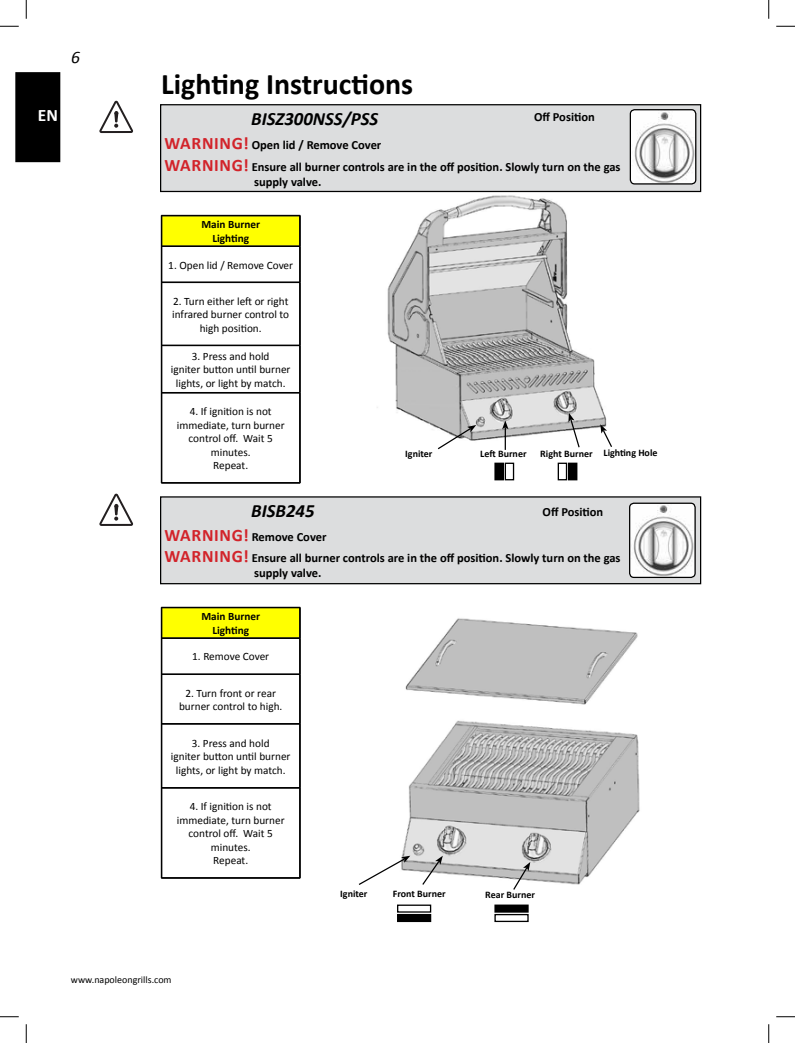
<style>
.page{position:relative;width:795px;height:1043px;background:#fff}
.page>*{position:absolute;margin:0;border:0;box-sizing:border-box;transform-origin:0 0}
.t1{font:700 30px "Calibri";color:#000}
.t2{font:italic 700 18.75px "Calibri";color:#000}
.t3{font:700 17.5px "Calibri";color:#fff}
.t4{font:italic 17.5px "Calibri";color:#000}
.t5{font:700 12.5px/21.8px "Calibri";color:#000}
.t6{font:11.25px/13.5px "Calibri";color:#000;text-align:center}
.t7{font:700 11.25px/13.5px "Calibri";color:#000;text-align:center}
.t8{font:700 10px "Calibri";color:#000}
.t9{font:10px "Calibri";color:#000}
.s1{font-size:17.5px;color:#d2232a}
</style>
<div class="page">
<div style="left:161px;top:497px;width:540px;height:86px;background:#dcddde"></div>
<div style="left:160px;top:496px;width:541px;height:88px;border:1px solid #000"></div>
<div style="left:161px;top:105px;width:540px;height:86px;background:#dcddde"></div>
<div style="left:160px;top:104px;width:541px;height:88px;border:1px solid #000"></div>
<div style="left:16px;top:73px;width:44px;height:88px;background:#000"></div>
<div style="left:15px;top:72px;width:45px;height:90px;border:1px solid #000"></div>
<img style="left:402px;top:618px;width:238px;height:266px">
<div style="left:162px;top:215px;width:138px;height:31px;background:#ff0"></div>
<hr style="left:162px;top:215px;width:138px;height:1px;background:#000">
<hr style="left:162px;top:216px;width:138px;height:1px;background:#000">
<hr style="left:161px;top:215px;width:1px;height:31px;background:#000">
<hr style="left:162px;top:216px;width:1px;height:30px;background:#000">
<hr style="left:299px;top:216px;width:1px;height:30px;background:#000">
<hr style="left:300px;top:215px;width:1px;height:31px;background:#000">
<hr style="left:162px;top:246px;width:138px;height:1px;background:#000">
<hr style="left:161px;top:246px;width:1px;height:36px;background:#000">
<hr style="left:162px;top:246px;width:1px;height:36px;background:#000">
<hr style="left:299px;top:246px;width:1px;height:36px;background:#000">
<hr style="left:300px;top:246px;width:1px;height:36px;background:#000">
<hr style="left:162px;top:282px;width:138px;height:1px;background:#000">
<hr style="left:161px;top:282px;width:1px;height:63px;background:#000">
<hr style="left:162px;top:282px;width:1px;height:63px;background:#000">
<hr style="left:299px;top:282px;width:1px;height:63px;background:#000">
<hr style="left:300px;top:282px;width:1px;height:63px;background:#000">
<hr style="left:162px;top:345px;width:138px;height:1px;background:#000">
<hr style="left:161px;top:345px;width:1px;height:48px;background:#000">
<hr style="left:162px;top:346px;width:1px;height:46px;background:#000">
<hr style="left:299px;top:346px;width:1px;height:46px;background:#000">
<hr style="left:300px;top:345px;width:1px;height:48px;background:#000">
<hr style="left:162px;top:392px;width:138px;height:1px;background:#000">
<hr style="left:162px;top:393px;width:138px;height:1px;background:#000">
<hr style="left:161px;top:393px;width:1px;height:90px;background:#000">
<hr style="left:162px;top:393px;width:1px;height:89px;background:#000">
<hr style="left:299px;top:393px;width:1px;height:89px;background:#000">
<hr style="left:300px;top:393px;width:1px;height:90px;background:#000">
<hr style="left:162px;top:482px;width:138px;height:1px;background:#000">
<hr style="left:161px;top:483px;width:139px;height:1px;background:#000">
<div style="left:162px;top:607px;width:138px;height:31px;background:#ff0"></div>
<hr style="left:162px;top:607px;width:138px;height:1px;background:#000">
<hr style="left:161px;top:607px;width:1px;height:31px;background:#000">
<hr style="left:162px;top:608px;width:1px;height:30px;background:#000">
<hr style="left:299px;top:608px;width:1px;height:30px;background:#000">
<hr style="left:300px;top:607px;width:1px;height:31px;background:#000">
<hr style="left:162px;top:637px;width:138px;height:1px;background:#000">
<hr style="left:162px;top:638px;width:138px;height:1px;background:#000">
<hr style="left:161px;top:638px;width:1px;height:36px;background:#000">
<hr style="left:162px;top:638px;width:1px;height:36px;background:#000">
<hr style="left:299px;top:638px;width:1px;height:36px;background:#000">
<hr style="left:300px;top:638px;width:1px;height:36px;background:#000">
<hr style="left:162px;top:673px;width:138px;height:1px;background:#000">
<hr style="left:162px;top:674px;width:138px;height:1px;background:#000">
<hr style="left:161px;top:674px;width:1px;height:49px;background:#000">
<hr style="left:162px;top:674px;width:1px;height:49px;background:#000">
<hr style="left:299px;top:674px;width:1px;height:49px;background:#000">
<hr style="left:300px;top:674px;width:1px;height:49px;background:#000">
<hr style="left:162px;top:723px;width:138px;height:1px;background:#000">
<hr style="left:162px;top:724px;width:138px;height:1px;background:#000">
<hr style="left:161px;top:723px;width:1px;height:64px;background:#000">
<hr style="left:162px;top:724px;width:1px;height:63px;background:#000">
<hr style="left:299px;top:724px;width:1px;height:63px;background:#000">
<hr style="left:300px;top:723px;width:1px;height:64px;background:#000">
<hr style="left:162px;top:787px;width:138px;height:1px;background:#000">
<hr style="left:162px;top:788px;width:138px;height:1px;background:#000">
<hr style="left:161px;top:787px;width:1px;height:91px;background:#000">
<hr style="left:162px;top:788px;width:1px;height:89px;background:#000">
<hr style="left:299px;top:788px;width:1px;height:89px;background:#000">
<hr style="left:300px;top:787px;width:1px;height:91px;background:#000">
<hr style="left:162px;top:877px;width:138px;height:1px;background:#000">
<hr style="left:161px;top:878px;width:139px;height:1px;background:#000">
<svg style="left:99px;top:101px;width:34px;height:32px"></svg>
<svg style="left:99px;top:493px;width:34px;height:33px"></svg>
<img style="left:377px;top:195px;width:230px;height:246px">
<svg style="left:436px;top:425px;width:40px;height:25px"></svg>
<svg style="left:502px;top:420px;width:7px;height:30px"></svg>
<svg style="left:568px;top:413px;width:13px;height:35px"></svg>
<svg style="left:600px;top:424px;width:12px;height:23px"></svg>
<svg style="left:359px;top:855px;width:51px;height:30px"></svg>
<svg style="left:421px;top:855px;width:22px;height:30px"></svg>
<svg style="left:512px;top:862px;width:18px;height:28px"></svg>
<img style="left:630px;top:110px;width:66px;height:74px">
<div style="left:630px;top:109px;width:66px;height:75px;border:1px solid #000;border-radius:4px"></div>
<img style="left:631px;top:504px;width:63px;height:72px">
<div style="left:629px;top:502px;width:67px;height:76px;border:1px solid #000;border-radius:4px"></div>
<div style="left:495px;top:905px;width:33px;height:7px;background:#000"></div>
<div style="left:494px;top:904px;width:35px;height:8px;border:1px solid #000"></div>
<div style="left:494px;top:914px;width:35px;height:8px;border:1px solid #000"></div>
<div style="left:495px;top:463px;width:8px;height:17px;background:#000"></div>
<div style="left:494px;top:462px;width:10px;height:18px;border:1px solid #000"></div>
<div style="left:505px;top:462px;width:9px;height:18px;border:1px solid #000"></div>
<div style="left:558px;top:462px;width:9px;height:18px;border:1px solid #000"></div>
<div style="left:569px;top:463px;width:8px;height:17px;background:#000"></div>
<div style="left:568px;top:462px;width:9px;height:18px;border:1px solid #000"></div>
<div style="left:398px;top:914px;width:33px;height:7px;background:#000"></div>
<div style="left:397px;top:914px;width:34px;height:8px;border:1px solid #000"></div>
<div style="left:397px;top:904px;width:34px;height:8px;border:1px solid #000"></div>
<svg style="left:0;top:25px;width:19px;height:2px"></svg>
<svg style="left:776px;top:25px;width:19px;height:2px"></svg>
<svg style="left:0;top:1016px;width:19px;height:1px"></svg>
<svg style="left:776px;top:1016px;width:19px;height:1px"></svg>
<svg style="left:25px;top:0;width:2px;height:19px"></svg>
<svg style="left:25px;top:1024px;width:2px;height:18px"></svg>
<svg style="left:768px;top:0;width:2px;height:19px"></svg>
<svg style="left:768px;top:1024px;width:2px;height:18px"></svg>
<h3 class="t4" style="left:71px;top:46px;width:10px">6</h3>
<h1 class="t1" style="left:161px;top:65px;width:253px">Lighting Instructions</h1>
<h3 class="t3" style="left:38px;top:104px;width:22px">EN</h3>
<h2 class="t2" style="left:251px;top:107px;width:129px">BISZ300NSS/PSS</h2>
<p class="t5" style="left:164px;top:134px;width:458px"><span class="s1">WARNING!</span> Open lid / Remove Cover<br><span class="s1">WARNING!</span> Ensure all burner controls are in the off position. Slowly turn on the gas</p>
<p class="t5" style="left:254px;top:170px;width:69px">supply valve.</p>
<p class="t7" style="left:201px;top:218px;width:60px">Main Burner<br>Lighting</p>
<p class="t6" style="left:168px;top:258px;width:126px">1. Open lid / Remove Cover</p>
<p class="t6" style="left:172px;top:294px;width:119px">2. Turn either left or right infrared burner control to high position.</p>
<p class="t6" style="left:171px;top:349px;width:121px">3. Press and hold<br>igniter button until burner lights, or light by match.</p>
<p class="t6" style="left:177px;top:404px;width:109px">4. If ignition is not immediate, turn burner control off. Wait 5 minutes.<br>Repeat.</p>
<h2 class="t2" style="left:251px;top:498px;width:65px">BISB245</h2>
<p class="t5" style="left:164px;top:525px;width:458px"><span class="s1">WARNING!</span> Remove Cover<br><span class="s1">WARNING!</span> Ensure all burner controls are in the off position. Slowly turn on the gas</p>
<p class="t5" style="left:254px;top:562px;width:69px">supply valve.</p>
<p class="t7" style="left:201px;top:610px;width:60px">Main Burner<br>Lighting</p>
<p class="t6" style="left:192px;top:650px;width:78px">1. Remove Cover</p>
<p class="t6" style="left:179px;top:686px;width:105px">2. Turn front or rear burner control to high.</p>
<p class="t6" style="left:171px;top:736px;width:121px">3. Press and hold<br>igniter button until burner lights, or light by match.</p>
<p class="t6" style="left:177px;top:799px;width:109px">4. If ignition is not immediate, turn burner control off. Wait 5 minutes.<br>Repeat.</p>
<p class="t5" style="left:534px;top:106px;width:62px">Off Position</p>
<p class="t8" style="left:603px;top:446px;width:56px">Lighting Hole</p>
<p class="t8" style="left:405px;top:447px;width:29px">Igniter</p>
<p class="t8" style="left:480px;top:447px;width:48px">Left Burner</p>
<p class="t8" style="left:540px;top:447px;width:54px">Right Burner</p>
<p class="t5" style="left:543px;top:501px;width:62px">Off Position</p>
<p class="t9" style="left:71px;top:973px;width:102px">www.napoleongrills.com</p>
<p class="t8" style="left:340px;top:887px;width:29px">Igniter</p>
<p class="t8" style="left:393px;top:887px;width:54px">Front Burner</p>
<p class="t8" style="left:485px;top:888px;width:51px">Rear Burner</p>
</div>
